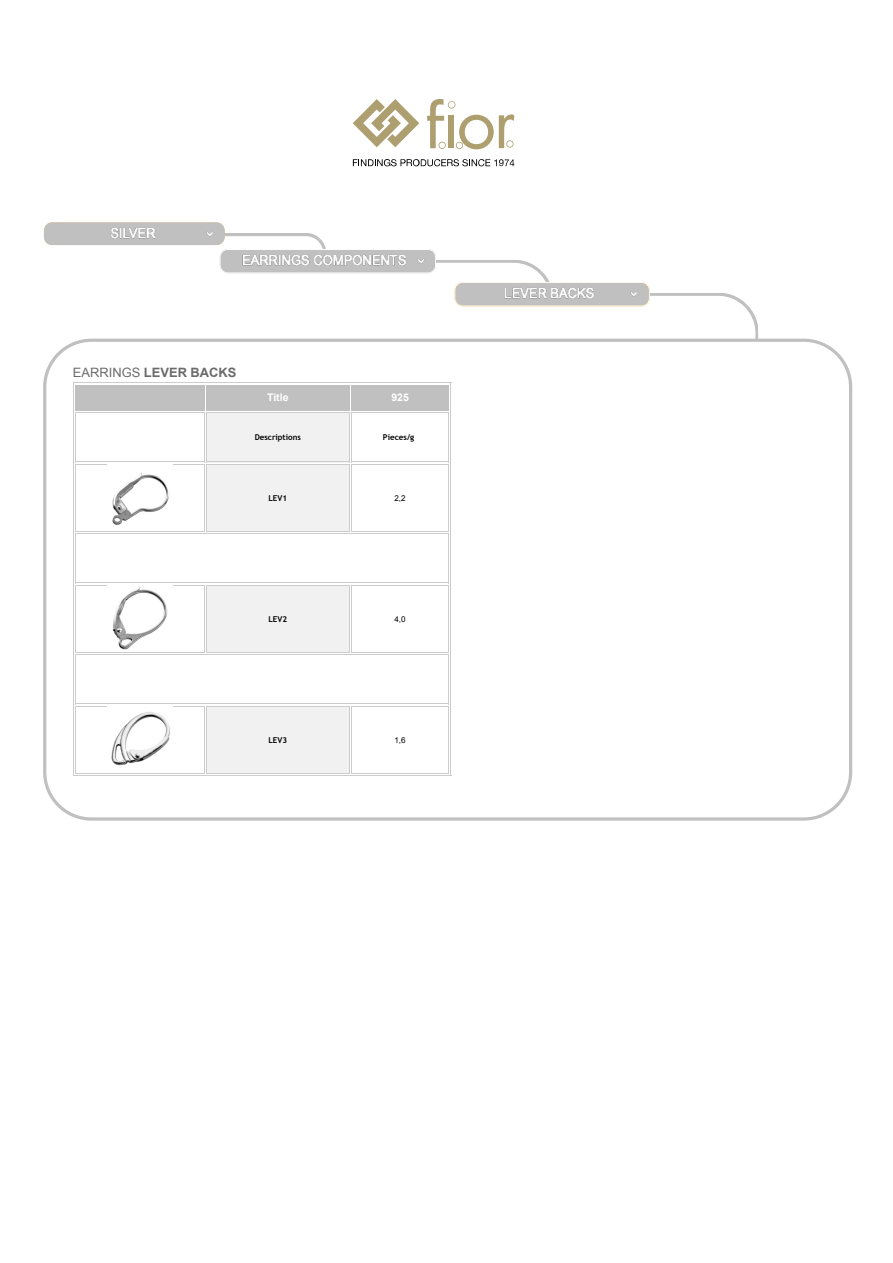
<style>
.page{position:relative;width:893px;height:1263px;background:#fff}
.page>*{position:absolute;margin:0;border:0;box-sizing:border-box;transform-origin:0 0}
.t1{font:700 12.9px "Arial";color:#6b6b6b}
.t2{font:700 10.5px "Arial";color:#fff}
.t3{font:700 8.1px "Trebuchet MS";color:#000}
.t4{font:8.1px "Arial";color:#000}
.s1{font-weight:400}
</style>
<div class="page">
<svg style="left:43px;top:339px;width:809px;height:482px"></svg>
<hr style="left:73px;top:382px;width:378px;height:1px;background:#ccc">
<hr style="left:73px;top:775px;width:378px;height:1px;background:#ccc">
<hr style="left:73px;top:382px;width:1px;height:394px;background:#ccc">
<hr style="left:450px;top:382px;width:1px;height:394px;background:#ccc">
<div style="left:75px;top:385px;width:129px;height:25px;background:#c0c0c0"></div>
<div style="left:206px;top:385px;width:144px;height:25px;background:#c0c0c0"></div>
<div style="left:351px;top:385px;width:98px;height:25px;background:#c0c0c0"></div>
<hr style="left:75px;top:412px;width:129px;height:1px;background:#ccc">
<hr style="left:75px;top:461px;width:129px;height:1px;background:#ccc">
<hr style="left:75px;top:412px;width:1px;height:50px;background:#ccc">
<hr style="left:204px;top:412px;width:1px;height:50px;background:#ccc">
<div style="left:206px;top:412px;width:144px;height:50px;background:#f1f1f1"></div>
<hr style="left:206px;top:412px;width:144px;height:1px;background:#ccc">
<hr style="left:206px;top:461px;width:144px;height:1px;background:#ccc">
<hr style="left:206px;top:412px;width:1px;height:50px;background:#ccc">
<hr style="left:349px;top:412px;width:1px;height:50px;background:#ccc">
<hr style="left:351px;top:412px;width:98px;height:1px;background:#ccc">
<hr style="left:351px;top:461px;width:98px;height:1px;background:#ccc">
<hr style="left:351px;top:412px;width:1px;height:50px;background:#ccc">
<hr style="left:448px;top:412px;width:1px;height:50px;background:#ccc">
<hr style="left:75px;top:464px;width:129px;height:1px;background:#ccc">
<hr style="left:75px;top:531px;width:129px;height:1px;background:#ccc">
<hr style="left:75px;top:464px;width:1px;height:67px;background:#ccc">
<hr style="left:204px;top:464px;width:1px;height:67px;background:#ccc">
<div style="left:206px;top:464px;width:144px;height:67px;background:#f1f1f1"></div>
<hr style="left:206px;top:464px;width:144px;height:1px;background:#ccc">
<hr style="left:206px;top:531px;width:144px;height:1px;background:#ccc">
<hr style="left:206px;top:464px;width:1px;height:67px;background:#ccc">
<hr style="left:349px;top:464px;width:1px;height:67px;background:#ccc">
<hr style="left:351px;top:464px;width:98px;height:1px;background:#ccc">
<hr style="left:351px;top:531px;width:98px;height:1px;background:#ccc">
<hr style="left:351px;top:464px;width:1px;height:67px;background:#ccc">
<hr style="left:448px;top:464px;width:1px;height:67px;background:#ccc">
<hr style="left:75px;top:533px;width:374px;height:1px;background:#ccc">
<hr style="left:75px;top:582px;width:374px;height:1px;background:#ccc">
<hr style="left:75px;top:533px;width:1px;height:50px;background:#ccc">
<hr style="left:448px;top:533px;width:1px;height:50px;background:#ccc">
<hr style="left:75px;top:585px;width:129px;height:1px;background:#ccc">
<hr style="left:75px;top:652px;width:129px;height:1px;background:#ccc">
<hr style="left:75px;top:585px;width:1px;height:67px;background:#ccc">
<hr style="left:204px;top:585px;width:1px;height:67px;background:#ccc">
<div style="left:206px;top:585px;width:144px;height:67px;background:#f1f1f1"></div>
<hr style="left:206px;top:585px;width:144px;height:1px;background:#ccc">
<hr style="left:206px;top:652px;width:144px;height:1px;background:#ccc">
<hr style="left:206px;top:585px;width:1px;height:67px;background:#ccc">
<hr style="left:349px;top:585px;width:1px;height:67px;background:#ccc">
<hr style="left:351px;top:585px;width:98px;height:1px;background:#ccc">
<hr style="left:351px;top:652px;width:98px;height:1px;background:#ccc">
<hr style="left:351px;top:585px;width:1px;height:67px;background:#ccc">
<hr style="left:448px;top:585px;width:1px;height:67px;background:#ccc">
<hr style="left:75px;top:654px;width:374px;height:1px;background:#ccc">
<hr style="left:75px;top:703px;width:374px;height:1px;background:#ccc">
<hr style="left:75px;top:654px;width:1px;height:50px;background:#ccc">
<hr style="left:448px;top:654px;width:1px;height:50px;background:#ccc">
<hr style="left:75px;top:706px;width:129px;height:1px;background:#ccc">
<hr style="left:75px;top:773px;width:129px;height:1px;background:#ccc">
<hr style="left:75px;top:706px;width:1px;height:67px;background:#ccc">
<hr style="left:204px;top:706px;width:1px;height:67px;background:#ccc">
<div style="left:206px;top:706px;width:144px;height:67px;background:#f1f1f1"></div>
<hr style="left:206px;top:706px;width:144px;height:1px;background:#ccc">
<hr style="left:206px;top:773px;width:144px;height:1px;background:#ccc">
<hr style="left:206px;top:706px;width:1px;height:67px;background:#ccc">
<hr style="left:349px;top:706px;width:1px;height:67px;background:#ccc">
<hr style="left:351px;top:706px;width:98px;height:1px;background:#ccc">
<hr style="left:351px;top:773px;width:98px;height:1px;background:#ccc">
<hr style="left:351px;top:706px;width:1px;height:67px;background:#ccc">
<hr style="left:448px;top:706px;width:1px;height:67px;background:#ccc">
<img style="left:108px;top:464px;width:64px;height:65px">
<img style="left:108px;top:585px;width:64px;height:65px">
<img style="left:108px;top:706px;width:64px;height:65px">
<svg style="left:427px;top:99px;width:87px;height:50px"></svg>
<svg style="left:353px;top:99px;width:66px;height:48px"></svg>
<svg style="left:353px;top:159px;width:161px;height:7px"></svg>
<div style="left:44px;top:222px;width:181px;height:23px;background:#c0c0c0;border-radius:8px"></div>
<img style="left:44px;top:222px;width:181px;height:22px">
<svg style="left:177px;top:233px;width:582px;height:108px"></svg>
<img style="left:221px;top:250px;width:214px;height:22px">
<h1 class="t1" style="left:73px;top:367px;width:165px"><span class="s1">EARRINGS</span> LEVER BACKS</h1>
<p class="t2" style="left:267px;top:393px;width:23px">Title</p>
<p class="t2" style="left:391px;top:393px;width:19px">925</p>
<p class="t3" style="left:255px;top:434px;width:48px">Descriptions</p>
<p class="t3" style="left:383px;top:434px;width:33px">Pieces/g</p>
<p class="t3" style="left:268px;top:495px;width:20px">LEV1</p>
<p class="t4" style="left:394px;top:495px;width:13px">2,2</p>
<p class="t3" style="left:268px;top:616px;width:20px">LEV2</p>
<p class="t4" style="left:394px;top:616px;width:13px">4,0</p>
<p class="t3" style="left:268px;top:737px;width:20px">LEV3</p>
<p class="t4" style="left:394px;top:737px;width:13px">1,6</p>
</div>
